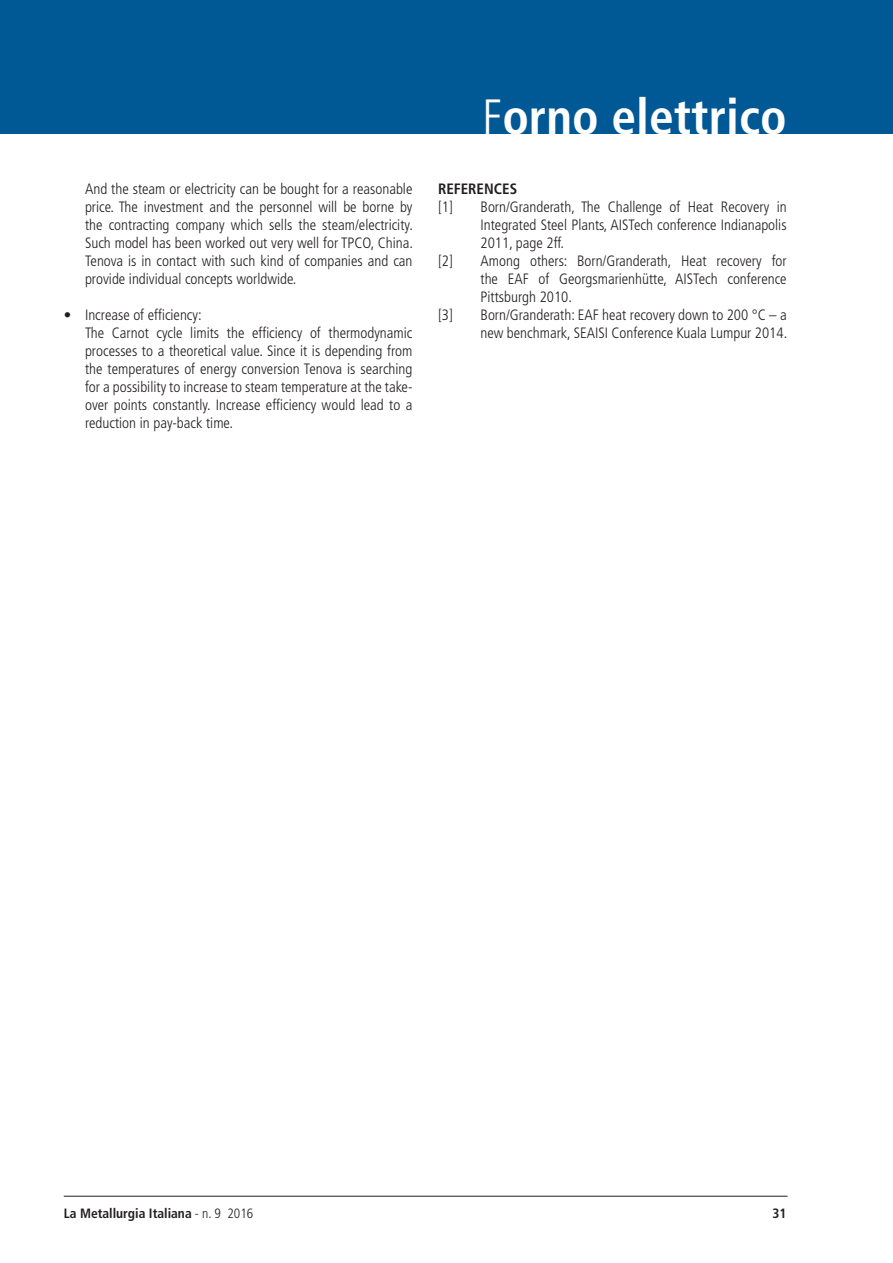
<style>
.page{position:relative;width:893px;height:1263px;background:#fff}
.page>*{position:absolute;margin:0;border:0;box-sizing:border-box;transform-origin:0 0}
.t1{font:700 condensed 49.5px "Frutiger LT Std";color:#fff}
.t2{font:300 condensed 15px/18px "Frutiger LT Std";color:#231f20;text-align:justify}
.t3{font:700 condensed 15px "Frutiger LT Std";color:#231f20}
.t4{font:700 condensed 13.5px "Frutiger LT Std";color:#231f20}
.s1{font-weight:300}
</style>
<div class="page">
<hr style="left:64px;top:1196px;width:723px;height:1px;background:#231f20">
<div style="left:0;top:0;width:893px;height:134px;background:#005895"></div>
<p class="t2" style="left:85px;top:180px;width:329px">And the steam or electricity can be bought for a reasonable price. The investment and the personnel will be borne by the contracting company which sells the steam/electricity.<br>Such model has been worked out very well for TPCO, China.<br>Tenova is in contact with such kind of companies and can provide individual concepts worldwide.</p>
<p class="t2" style="left:85px;top:306px;width:329px;text-align:left;text-indent:-21px">• Increase of efficiency:<br>The Carnot cycle limits the efficiency of thermodynamic processes to a theoretical value. Since it is depending from the temperatures of energy conversion Tenova is searching for a possibility to increase to steam temperature at the take&shy;over points constantly. Increase efficiency would lead to a reduction in pay-back time.</p>
<h1 class="t1" style="left:482px;top:87px;width:306px"><span class="s1">F</span>orno elettrico</h1>
<p class="t3" style="left:438px;top:180px;width:9px">REFERENCE</p>
<p class="t3" style="left:510px;top:180px;width:9px">S</p>
<p class="t2" style="left:438px;top:198px;width:16px">[1]</p>
<p class="t2" style="left:480px;top:198px;width:308px">Born/Granderath, The Challenge of Heat Recovery in Integrated Steel Plants, AISTech conference Indianapolis 2011, page 2ff.</p>
<p class="t2" style="left:438px;top:252px;width:16px">[2]</p>
<p class="t2" style="left:480px;top:252px;width:308px">Among others: Born/Granderath, Heat recovery for the EAF of Georgsmarienhütte, AISTech conference Pittsburgh 2010.</p>
<p class="t2" style="left:438px;top:306px;width:16px">[3]</p>
<p class="t2" style="left:480px;top:306px;width:308px">Born/Granderath: EAF heat recovery down to 200 °C – a new benchmark, SEAISI Conference Kuala Lumpur 2014.</p>
<p class="t4" style="left:64px;top:1205px;width:191px">La Metallurgia Italiana <span class="s1">- n. 9 2016</span></p>
<p class="t4" style="left:773px;top:1205px;width:16px">31</p>
</div>
